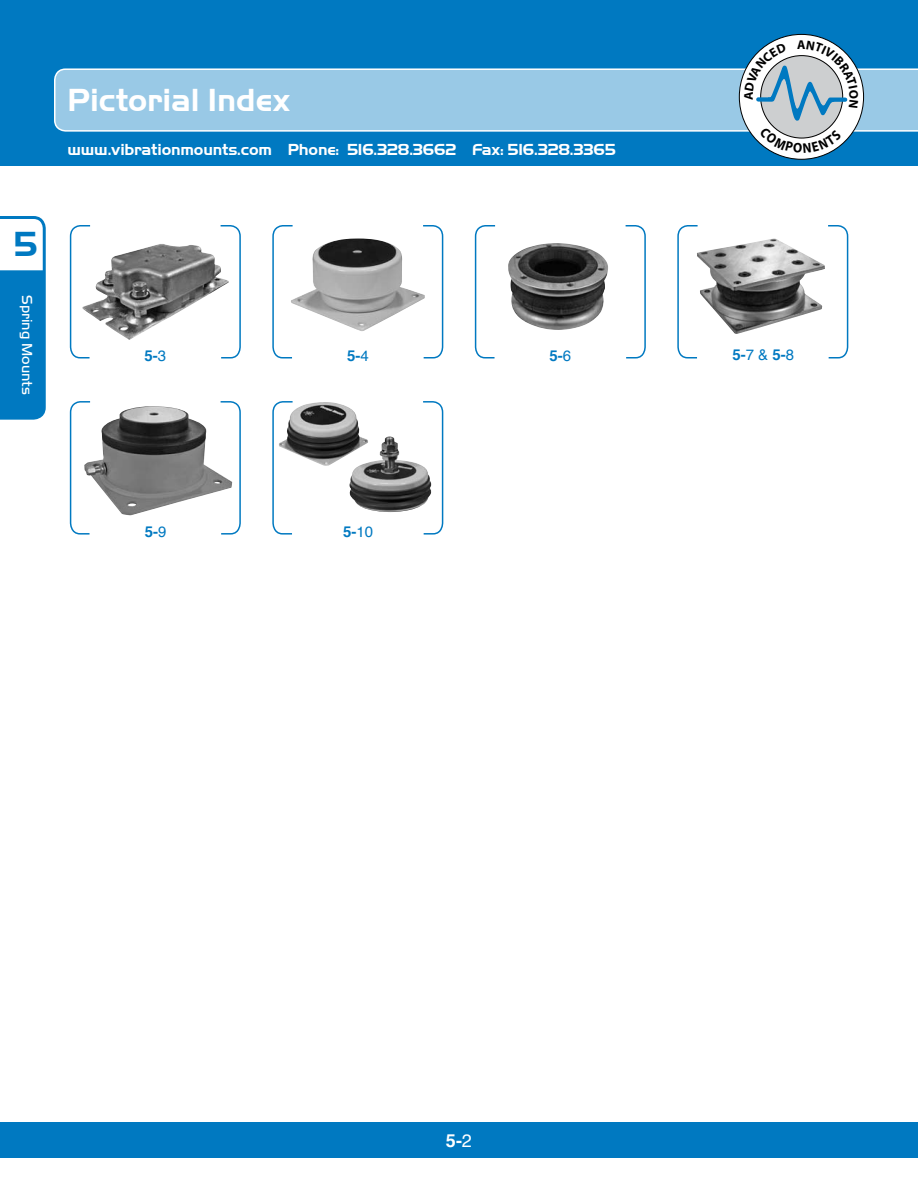
<style>
.page{position:relative;width:918px;height:1188px;background:#fff}
.page>*{position:absolute;margin:0;border:0;box-sizing:border-box;transform-origin:0 0}
.t1{font:700 36px "Handel Got D";color:#0079c1}
.t2{font:700 33px "Handel Got D";color:#fff}
.t3{font:700 18px "Helvetica";color:#fff}
.t4{font:700 16.5px "Handel Got D";letter-spacing:-.01em;color:#fff}
.t5{font:700 15px "Helvetica";color:#0079c1}
.t6{font:15px "Handel Got D Ligh";color:#fff}
.t7{font:700 12.75px "Myriad";color:#000}
.s1{font-weight:400}
</style>
<div class="page">
<div style="left:0;top:1122px;width:918px;height:36px;background:#0079c1"></div>
<div style="left:0;top:0;width:918px;height:165px;background:#0079c1"></div>
<div style="left:54px;top:68px;width:863px;height:64px;background:#99c9e6"></div>
<svg style="left:739px;top:34px;width:125px;height:125px"></svg>
<svg style="left:917px;top:68px;width:1px;height:64px"></svg>
<img style="left:95px;top:244px;width:65px;height:51px">
<img style="left:294px;top:238px;width:128px;height:93px">
<img style="left:508px;top:243px;width:100px;height:87px">
<img style="left:699px;top:238px;width:126px;height:96px">
<img style="left:92px;top:406px;width:127px;height:109px">
<img style="left:294px;top:402px;width:66px;height:64px">
<img style="left:348px;top:436px;width:74px;height:76px">
<svg style="left:69px;top:225px;width:23px;height:134px"></svg>
<svg style="left:219px;top:225px;width:22px;height:134px"></svg>
<svg style="left:69px;top:401px;width:23px;height:134px"></svg>
<svg style="left:219px;top:401px;width:22px;height:134px"></svg>
<svg style="left:677px;top:225px;width:22px;height:134px"></svg>
<svg style="left:828px;top:225px;width:21px;height:134px"></svg>
<svg style="left:474px;top:225px;width:22px;height:134px"></svg>
<svg style="left:625px;top:225px;width:21px;height:134px"></svg>
<svg style="left:272px;top:225px;width:22px;height:134px"></svg>
<svg style="left:422px;top:225px;width:22px;height:134px"></svg>
<svg style="left:272px;top:401px;width:22px;height:134px"></svg>
<svg style="left:422px;top:401px;width:22px;height:134px"></svg>
<svg style="left:0;top:216px;width:46px;height:204px"></svg>
<hr style="left:0;top:270px;width:44px;height:3px;background:#0079c1">
<svg style="left:744px;top:40px;width:114px;height:113px"></svg>
<h1 class="t1" style="left:14px;top:224px;width:26px">5</h1>
<p class="t6" style="left:36px;top:295px;width:101px;rotate:90deg">Spring Mounts</p>
<h2 class="t2" style="left:68px;top:81px;width:224px">Pictorial Index</h2>
<p class="t4" style="left:68px;top:140px;width:550px">www.vibrationmounts.com Phone: 516.328.3662 Fax: 516.328.3365</p>
<p class="t7" style="left:797px;top:38px;width:10px">A</p>
<p class="t5" style="left:145px;top:342px;width:23px">5-<span class="s1">3</span></p>
<p class="t5" style="left:347px;top:342px;width:23px">5-<span class="s1">4</span></p>
<p class="t5" style="left:550px;top:342px;width:23px">5-<span class="s1">6</span></p>
<p class="t5" style="left:732px;top:341px;width:63px">5-<span class="s1">7 &amp;</span> 5-<span class="s1">8</span></p>
<p class="t5" style="left:145px;top:518px;width:23px">5-<span class="s1">9</span></p>
<p class="t5" style="left:343px;top:518px;width:32px">5-<span class="s1">10</span></p>
<p class="t3" style="left:446px;top:1124px;width:28px">5-<span class="s1">2</span></p>
</div>
